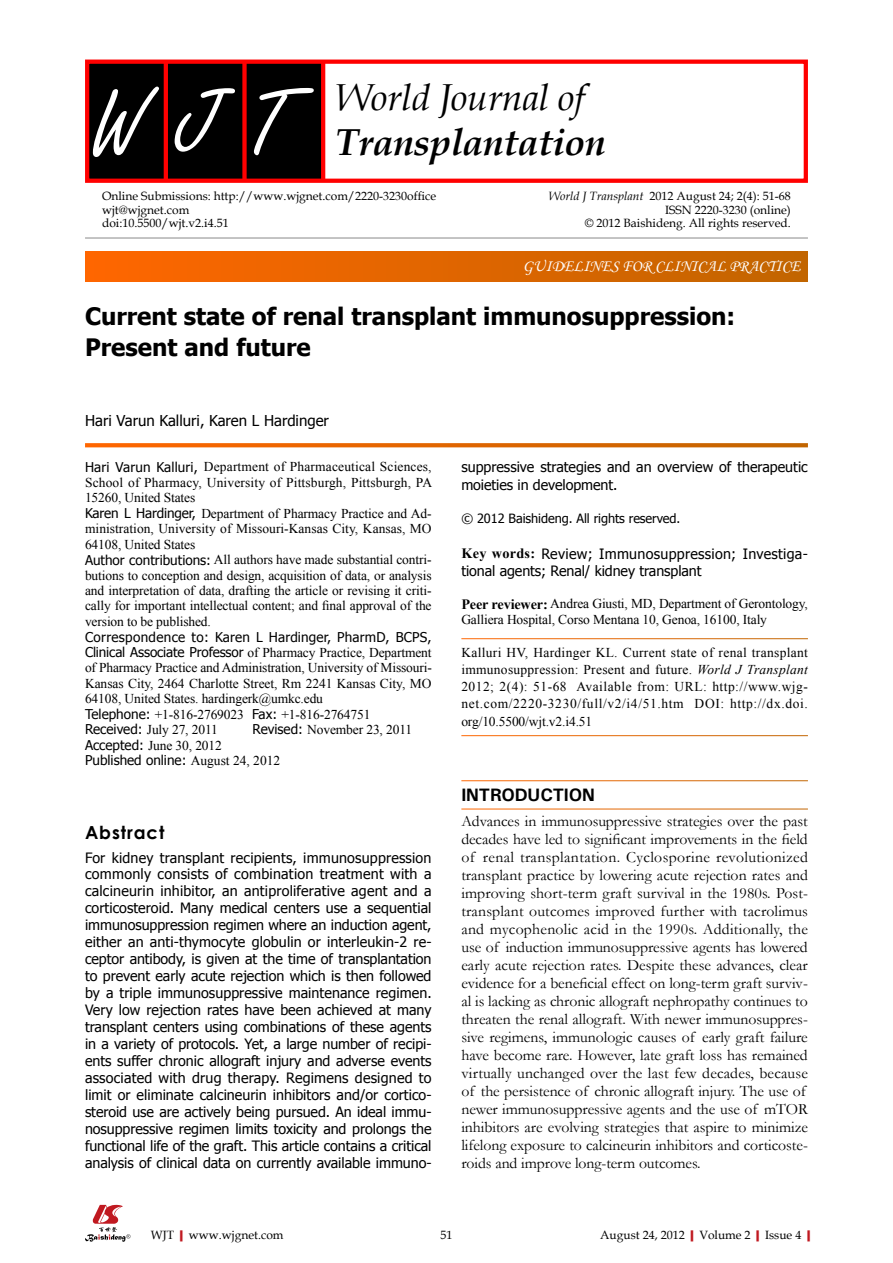
<style>
.page{position:relative;width:893px;height:1263px;background:#fff}
.page>*{position:absolute;margin:0;border:0;box-sizing:border-box;transform-origin:0 0}
.t1{font:97.5px "Freestyle Script";color:#fff}
.t2{font:italic 700 37.5px "Book Antiqua";letter-spacing:-.01em;color:#000}
.t3{font:italic 37.5px "Book Antiqua";letter-spacing:-.01em;color:#000}
.t4{font:700 24px/31.5px "Tahoma";color:#000}
.t5{font:700 18px "Univers";letter-spacing:-.01em;color:#000}
.t6{font:700 18px "Century Gothic";letter-spacing:.05em;color:#000}
.t7{font:16.5px "Monotype Corsiva";color:#fff}
.t8{font:15.75px/18px "Garamond";letter-spacing:-.005em;color:#000}
.t9{font:15px "Tahoma";color:#000}
.t10{font:14.25px/17px "Tahoma";letter-spacing:-.005em;color:#000}
.t11{font:13.5px/15.5px "Times New Roman";letter-spacing:-.01em;color:#000}
.t12{font:13.5px "Tahoma";letter-spacing:.015em;color:#000}
.t13{font:12.75px "Tahoma";letter-spacing:-.005em;color:#000}
.t14{font:12px/13.5px "Book Antiqua";color:#000}
.s1{font-style:italic}
.s2{font-family:"Tahoma"}
.s3{font-family:"Times New Roman"}
.s4{font-family:"Times New Roman";font-weight:700}
.s5{font-weight:700;font-size:14.25px}
.s6{font-weight:700;color:#c01920}
</style>
<div class="page">
<div style="left:87px;top:61px;width:236px;height:121px;background:#000"></div>
<hr style="left:164px;top:61px;width:4px;height:121px;background:#f00">
<div style="left:242px;top:61px;width:5px;height:121px;background:#f00"></div>
<hr style="left:321px;top:61px;width:4px;height:121px;background:#f00">
<div style="left:85px;top:60px;width:723px;height:123px;border:4px solid #f00"></div>
<svg style="left:85px;top:443px;width:723px;height:4px;background:#e16a09"></svg>
<div style="left:85px;top:252px;width:723px;height:29px;background:linear-gradient(to right,#f60,#c16500)"></div>
<hr style="left:85px;top:238px;width:723px;height:1px;background:#898989">
<svg style="left:85px;top:1205px;width:45px;height:37px"></svg>
<h1 class="t1" style="left:91px;top:71px;width:202px">WJT</h1>
<h2 class="t3" style="left:336px;top:71px;width:250px">World Journal of</h2>
<h2 class="t2" style="left:336px;top:116px;width:271px">Transplantation</h2>
<p class="t14" style="left:102px;top:189px;width:336px">Online Submissions: http://www.wjgnet.com/2220-3230office wjt@wjgnet.com<br>doi:10.5500/wjt.v2.i4.51</p>
<p class="t14" style="left:549px;top:189px;width:244px;text-align:right"><span class="s1">World J Transplant</span> 2012 August 24; 2(4): 51-68<br>ISSN 2220-3230 (online)<br>© 2012 Baishideng. All rights reserved.</p>
<p class="t7" style="left:523px;top:256px;width:279px">GUIDELINES FOR CLINICAL PRACTICE</p>
<h3 class="t4" style="left:85px;top:298px;width:652px">Current state of renal transplant immunosuppression:<br>Present and future</h3>
<p class="t9" style="left:85px;top:410px;width:245px">Hari Varun Kalluri, Karen L Hardinger</p>
<p class="t11" style="left:85px;top:459px;width:349px"><span class="s2">Hari Varun Kalluri,</span> Department of Pharmaceutical Sciences, School of Pharmacy, University of Pittsburgh, Pittsburgh, PA 15260, United States<br><span class="s2">Karen L Hardinger,</span> Department of Pharmacy Practice and Ad&shy;ministration, University of Missouri-Kansas City, Kansas, MO 64108, United States<br><span class="s2">Author contributions:</span> All authors have made substantial contri&shy;butions to conception and design, acquisition of data, or analysis and interpretation of data, drafting the article or revising it criti&shy;cally for important intellectual content; and final approval of the version to be published.</p>
<p class="t12" style="left:85px;top:628px;width:348px">Correspondence to: Karen L Hardinger, PharmD, BCPS,</p>
<p class="t11" style="left:85px;top:644px;width:348px"><span class="s2">Clinical Associate Professor</span> of Pharmacy Practice, Department of Pharmacy Practice and Administration, University of Missouri-Kansas City, 2464 Charlotte Street, Rm 2241 Kansas City, MO 64108, United States. hardingerk@umkc.edu<br><span class="s2">Telephone:</span> +1-816-2769023 <span class="s2">Fax:</span> +1-816-2764751<br><span class="s2">Received:</span> July 27, 2011</p>
<p class="t11" style="left:253px;top:722px;width:161px"><span class="s2">Revised:</span> November 23, 2011</p>
<p class="t11" style="left:85px;top:737px;width:138px"><span class="s2">Accepted:</span> June 30, 2012</p>
<p class="t12" style="left:85px;top:751px;width:197px">Published online: <span class="s3">August 24, 2012</span></p>
<h3 class="t6" style="left:85px;top:818px;width:81px">Abstract</h3>
<p class="t10" style="left:85px;top:848px;width:348px;text-align:justify">For kidney transplant recipients, immunosuppression commonly consists of combination treatment with a calcineurin inhibitor, an antiproliferative agent and a corticosteroid. Many medical centers use a sequential immunosuppression regimen where an induction agent, either an anti-thymocyte globulin or interleukin-2 re&shy;ceptor antibody, is given at the time of transplantation to prevent early acute rejection which is then followed by a triple immunosuppressive maintenance regimen.<br>Very low rejection rates have been achieved at many transplant centers using combinations of these agents in a variety of protocols. Yet, a large number of recipi&shy;ents suffer chronic allograft injury and adverse events associated with drug therapy. Regimens designed to limit or eliminate calcineurin inhibitors and/or cortico&shy;steroid use are actively being pursued. An ideal immu&shy;nosuppressive regimen limits toxicity and prolongs the functional life of the graft. This article contains a critical analysis of clinical data on currently available immuno-</p>
<p class="t10" style="left:461px;top:458px;width:348px">suppressive strategies and an overview of therapeutic moieties in development.</p>
<p class="t13" style="left:461px;top:510px;width:221px">© 2012 Baishideng. All rights reserved.</p>
<p class="t10" style="left:461px;top:544px;width:348px"><span class="s4">Key words:</span> Review; Immunosuppression; Investiga&shy;tional agents; Renal/ kidney transplant</p>
<p class="t11" style="left:461px;top:596px;width:348px"><span class="s5">Peer reviewer:</span> Andrea Giusti, MD, Department of Gerontology,<br>Galliera Hospital, Corso Mentana 10, Genoa, 16100, Italy</p>
<p class="t11" style="left:461px;top:643px;width:348px;line-height:17.2px;text-align:justify">Kalluri HV, Hardinger KL. Current state of renal transplant immunosuppression: Present and future. <span class="s1">World J Transplant </span>2012; 2(4): 51-68 Available from: URL: http://www.wjg&shy;net.com/2220-3230/full/v2/i4/51.htm DOI: http://dx.doi. org/10.5500/wjt.v2.i4.51</p>
<h3 class="t5" style="left:461px;top:783px;width:135px">INTRODUCTION</h3>
<p class="t8" style="left:461px;top:811px;width:348px">Advances in immunosuppressive strategies over the past decades have led to significant improvements in the field of renal transplantation. Cyclosporine revolutionized transplant practice by lowering acute rejection rates and improving short-term graft survival in the 1980s. Post&shy;transplant outcomes improved further with tacrolimus and mycophenolic acid in the 1990s. Additionally, the use of induction immunosuppressive agents has lowered early acute rejection rates. Despite these advances, clear evidence for a beneficial effect on long-term graft surviv&shy;al is lacking as chronic allograft nephropathy continues to threaten the renal allograft. With newer immunosuppres&shy;sive regimens, immunologic causes of early graft failure have become rare. However, late graft loss has remained virtually unchanged over the last few decades, because of the persistence of chronic allograft injury. The use of newer immunosuppressive agents and the use of mTOR inhibitors are evolving strategies that aspire to minimize lifelong exposure to calcineurin inhibitors and corticoste&shy;roids and improve long-term outcomes.</p>
<p class="t14" style="left:151px;top:1227px;width:134px">WJT<span class="s6">|</span>www.wjgnet.com</p>
<p class="t14" style="left:440px;top:1227px;width:13px">51</p>
<p class="t14" style="left:600px;top:1227px;width:217px">August 24, 2012<span class="s6">|</span>Volume 2<span class="s6">|</span>Issue 4<span class="s6">|</span></p>
</div>
